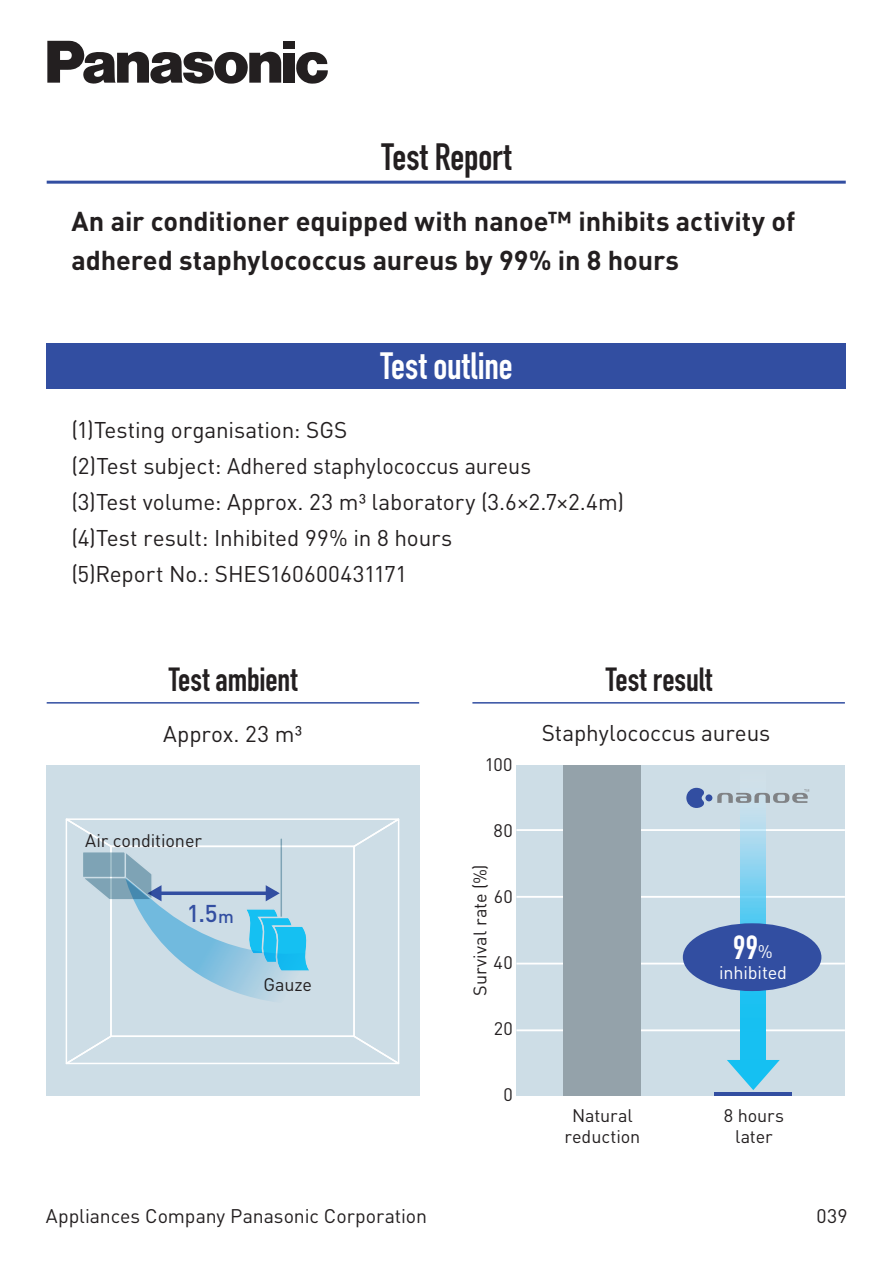
<style>
.page{position:relative;width:893px;height:1263px;background:#fff}
.page>*{position:absolute;margin:0;border:0;box-sizing:border-box;transform-origin:0 0}
.t1{font:700 37.5px "DIN Condensed";color:#fff}
.t2{font:700 37.5px "DIN Condensed";letter-spacing:-.005em;color:#231f20}
.t3{font:700 33px "DIN Condensed";letter-spacing:-.005em;color:#231f20}
.t4{font:700 33px "DIN Condensed";color:#fff}
.t5{font:700 27px/38.5px "DINOT";letter-spacing:-.005em;color:#231f20}
.t6{font:500 24px "DINOT";color:#324ea1}
.t7{font:22.5px/36px "DINOT";letter-spacing:-.005em;color:#231f20}
.t8{font:19.5px "DINOT";letter-spacing:-.005em;color:#231f20}
.t9{font:18px/21px "DINOT";letter-spacing:-.005em;color:#231f20;text-align:center}
.t10{font:18px "DINOT";letter-spacing:-.005em;color:#fff}
.s1{font-size:18px}
.s2{font-family:"DINOT";font-weight:400;font-size:18px}
</style>
<div class="page">
<div style="left:47px;top:344px;width:799px;height:45px;background:#324ea1"></div>
<div style="left:516px;top:765px;width:329px;height:330px;background:#cddde6"></div>
<hr style="left:516px;top:829px;width:329px;height:2px;background:#fff">
<hr style="left:516px;top:896px;width:329px;height:2px;background:#fff">
<hr style="left:516px;top:963px;width:329px;height:1px;background:#fff">
<hr style="left:516px;top:1029px;width:329px;height:2px;background:#fff">
<div style="left:46px;top:765px;width:373px;height:330px;background:#cddde6"></div>
<hr style="left:47px;top:181px;width:799px;height:3px;background:#324ea1">
<hr style="left:47px;top:702px;width:372px;height:2px;background:#324ea1">
<hr style="left:472px;top:702px;width:373px;height:2px;background:#324ea1">
<div style="left:563px;top:765px;width:78px;height:330px;background:#94a2aa"></div>
<hr style="left:714px;top:1092px;width:78px;height:3px;background:#324ea1">
<svg style="left:741px;top:814px;width:25px;height:246px;background:#5eccf0"></svg>
<svg style="left:727px;top:1060px;width:53px;height:30px"></svg>
<div style="left:683px;top:923px;width:138px;height:68px;background:#324ea1;border-radius:50%"></div>
<svg style="left:47px;top:41px;width:234px;height:43px"></svg>
<div style="left:283px;top:53px;width:12px;height:30px;background:#231f20"></div>
<div style="left:283px;top:41px;width:12px;height:8px;background:#231f20"></div>
<svg style="left:296px;top:52px;width:32px;height:32px"></svg>
<svg style="left:65px;top:818px;width:335px;height:247px"></svg>
<div style="left:705px;top:794px;width:7px;height:7px;background:#324ea1;border-radius:50%"></div>
<svg style="left:686px;top:788px;width:18px;height:20px"></svg>
<svg style="left:717px;top:789px;width:92px;height:14px"></svg>
<h1 class="t2" style="left:382px;top:131px;width:131px">Test Report</h1>
<p class="t5" style="left:71px;top:202px;width:725px">An air conditioner equipped with nanoe™ inhibits activity of adhered staphylococcus aureus by 99% in 8 hours</p>
<h1 class="t1" style="left:380px;top:340px;width:134px">Test outline</h1>
<p class="t7" style="left:71px;top:411px;width:554px">(1)Testing organisation: SGS<br>(2)Test subject: Adhered staphylococcus aureus<br>(3)Test volume: Approx. 23 m³ laboratory (3.6×2.7×2.4m) (4)Test result: Inhibited 99% in 8 hours<br>(5)Report No.: SHES160600431171</p>
<h2 class="t3" style="left:169px;top:657px;width:130px">Test ambient</h2>
<h2 class="t3" style="left:606px;top:657px;width:108px">Test result</h2>
<p class="t7" style="left:163px;top:715px;width:140px">Approx. 23 m³</p>
<p class="t9" style="left:85px;top:830px;width:118px">Air conditioner</p>
<p class="t6" style="left:187px;top:898px;width:49px">1.5<span class="s1">m</span></p>
<p class="t9" style="left:263px;top:974px;width:50px">Gauze</p>
<p class="t9" style="left:485px;top:754px;width:29px">100</p>
<p class="t9" style="left:494px;top:820px;width:21px">80</p>
<p class="t9" style="left:469px;top:996px;width:133px;rotate:-90deg">Survival rate (%)</p>
<p class="t9" style="left:494px;top:886px;width:21px">60</p>
<p class="t9" style="left:493px;top:952px;width:21px">40</p>
<p class="t9" style="left:494px;top:1018px;width:21px">20</p>
<p class="t9" style="left:503px;top:1084px;width:11px">0</p>
<p class="t7" style="left:542px;top:715px;width:230px">Staphylococcus aureus</p>
<p class="t9" style="left:564px;top:1104px;width:77px">Natural reduction</p>
<h2 class="t4" style="left:733px;top:925px;width:41px">99<span class="s2">%</span></h2>
<p class="t10" style="left:719px;top:962px;width:70px">inhibited</p>
<p class="t9" style="left:724px;top:1104px;width:62px">8 hours later</p>
<p class="t8" style="left:46px;top:1204px;width:383px">Appliances Company Panasonic Corporation</p>
<p class="t8" style="left:816px;top:1204px;width:33px">039</p>
</div>
